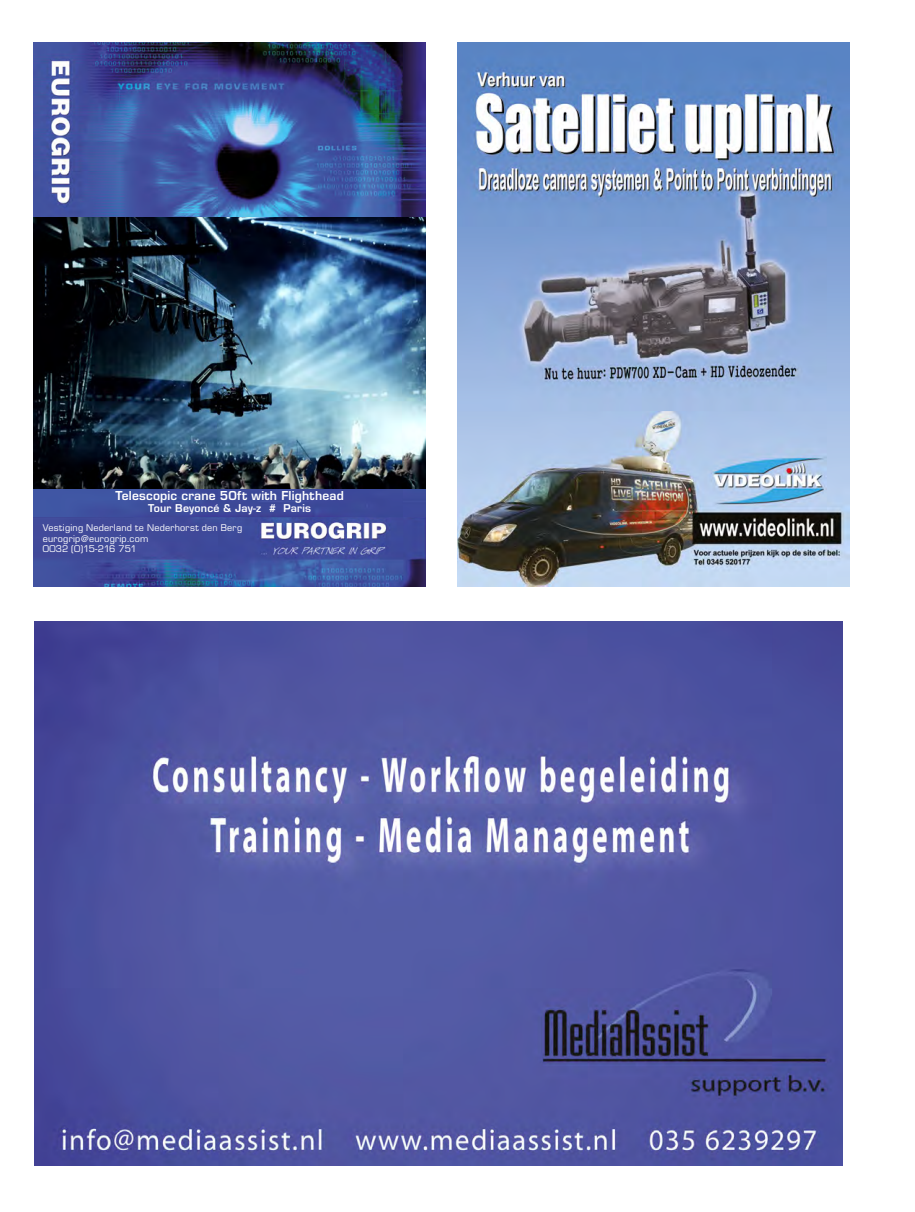
<style>
.page{position:relative;width:915px;height:1212px;background:#fff}
.page>*{position:absolute;margin:0;border:0;box-sizing:border-box;transform-origin:0 0}
.t1{font:600 12px "Eurostile";letter-spacing:.02em;color:#fff}
.t2{font:600 10.5px "Eurostile";letter-spacing:.02em;color:#fff}
.t3{font:9px/10.8px "Eurostile";letter-spacing:.03em;color:#fff}
</style>
<div class="page">
<img style="left:457px;top:43px;width:391px;height:544px">
<img style="left:34px;top:621px;width:808px;height:544px">
<img style="left:34px;top:42px;width:391px;height:475px">
<img style="left:34px;top:517px;width:391px;height:69px">
<h1 class="t1" style="left:116px;top:488px;width:229px">Telescopic crane 50ft with Flighthead</h1>
<p class="t2" style="left:148px;top:502px;width:164px">Tour Beyoncé &amp; Jay-z # Paris</p>
<p class="t3" style="left:43px;top:522px;width:201px">Vestiging Nederland te Nederhorst den Berg eurogrip@eurogrip.com<br>0032 (0)15-216 751</p>
</div>
